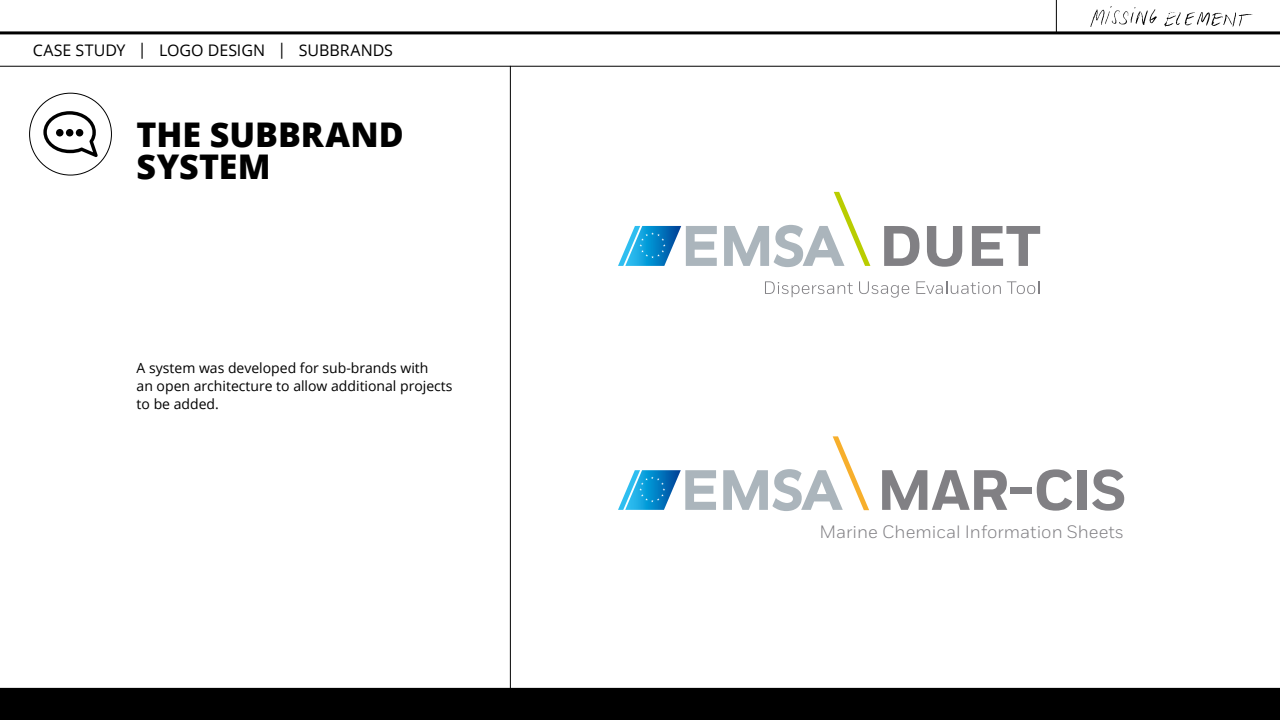
<style>
.page{position:relative;width:1280px;height:720px;background:#fff}
.page>*{position:absolute;margin:0;border:0;box-sizing:border-box;transform-origin:0 0}
.t1{font:700 56.7px "Fort";letter-spacing:-.025em;color:#818084}
.headline{font:800 34px/32px "Open Sans";color:#000}
.t2{font:300 17.9px "Fort";color:#818084}
.header1{font:16px "Open Sans";letter-spacing:-.005em;color:#000}
.text{font:14px/18px "Open Sans";color:#000}
</style>
<div class="page">
<img style="left:1090px;top:6px;width:163px;height:21px">
<hr style="left:0;top:31px;width:1280px;height:3px;background:#000">
<hr style="left:0;top:66px;width:1280px;height:1px;background:#000">
<hr style="left:1056px;top:0;width:1px;height:33px;background:#000">
<div style="left:29px;top:93px;width:83px;height:83px;border:1px solid #000;border-radius:50%"></div>
<div style="left:0;top:688px;width:1280px;height:32px;background:#000"></div>
<svg style="left:43px;top:111px;width:55px;height:46px"></svg>
<hr style="left:510px;top:66px;width:1px;height:622px;background:#000">
<svg style="left:765px;top:281px;width:88px;height:16px"></svg>
<svg style="left:859px;top:281px;width:50px;height:17px"></svg>
<svg style="left:916px;top:281px;width:85px;height:13px"></svg>
<svg style="left:1007px;top:281px;width:32px;height:13px"></svg>
<svg style="left:618px;top:226px;width:99px;height:40px"></svg>
<svg style="left:884px;top:226px;width:35px;height:40px"></svg>
<svg style="left:927px;top:226px;width:35px;height:41px"></svg>
<svg style="left:972px;top:226px;width:68px;height:40px"></svg>
<svg style="left:724px;top:192px;width:146px;height:75px"></svg>
<svg style="left:618px;top:470px;width:98px;height:40px"></svg>
<svg style="left:723px;top:436px;width:146px;height:75px"></svg>
<p class="header1" style="left:33px;top:39px;width:362px">CASE STUDY | LOGO DESIGN | SUBBRANDS</p>
<p class="headline" style="left:137px;top:117px;width:269px">THE SUBBRAND<br>SYSTEM</p>
<p class="text" style="left:137px;top:359px;width:317px">A system was developed for sub-brands with<br>an open architecture to allow additional projects to be added.</p>
<p class="t1" style="left:877px;top:455px;width:251px">MAR-CIS</p>
<p class="t2" style="left:819px;top:521px;width:306px">Marine Chemical Information Sheets</p>
</div>
